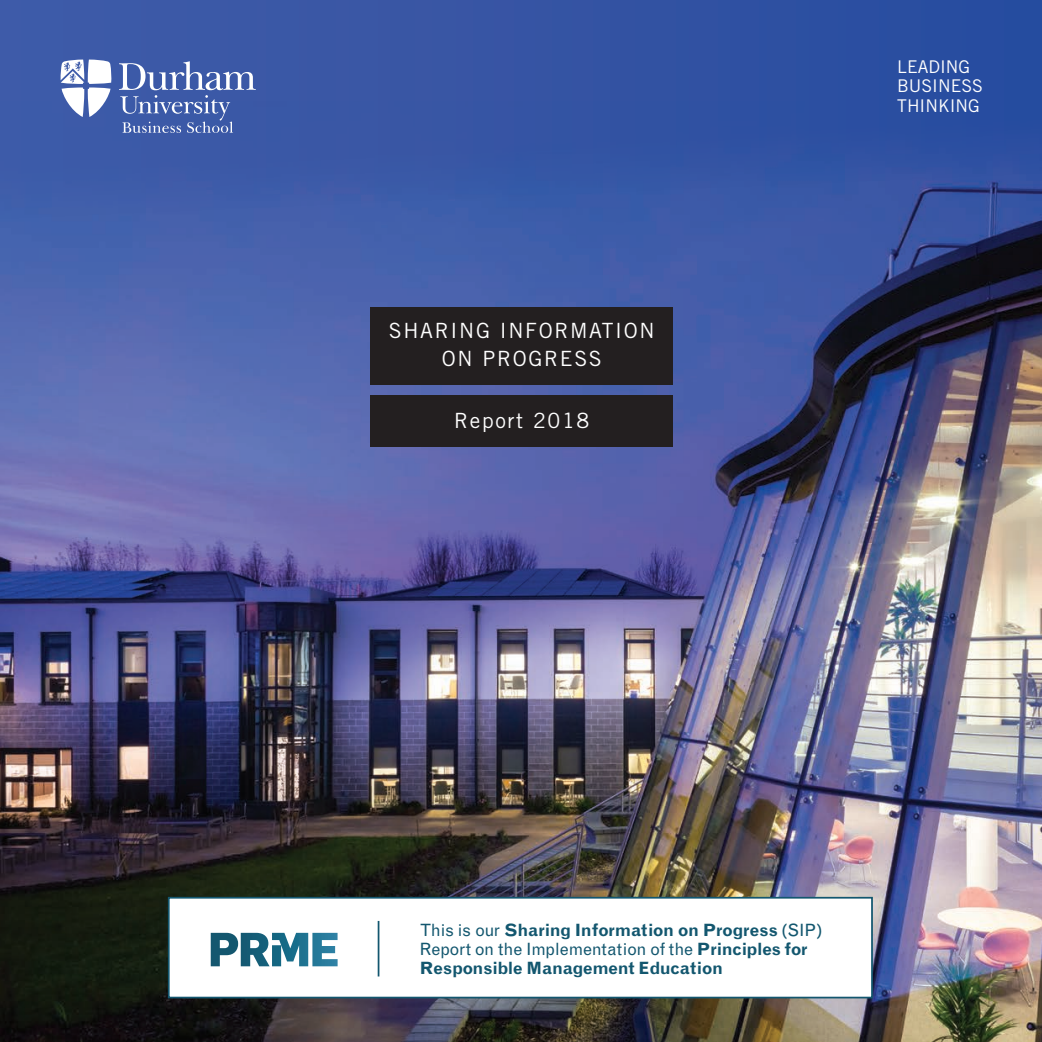
<style>
.page{position:relative;width:1042px;height:1042px;background:#fff}
.page>*{position:absolute;margin:0;border:0;box-sizing:border-box;transform-origin:0 0}
.List_Paragraph{font:21px/28px "Trade Gothic";letter-spacing:.08em;color:#fff;text-align:center}
.t1{font:17.5px/19.2px "Trade Gothic";color:#fff}
.t2{font:700 16.97px/19.2px "Grotesque";letter-spacing:-.015em;color:#13576f}
.s1{font-weight:400}
</style>
<div class="page">
<div style="left:0;top:0;width:1042px;height:374px;background:linear-gradient(to right,#415ca9,#274c9f)"></div>
<img style="left:0;top:102px;width:1042px;height:940px">
<svg style="left:60px;top:60px;width:52px;height:57px"></svg>
<svg style="left:119px;top:61px;width:137px;height:72px;background:#5c75b5"></svg>
<div style="left:168px;top:897px;width:705px;height:101px;background:#fff;border:2px solid #13576f"></div>
<svg style="left:211px;top:933px;width:127px;height:33px"></svg>
<hr style="left:378px;top:921px;width:1px;height:55px;background:#13576f">
<div style="left:370px;top:307px;width:302px;height:78px;background:#231f20"></div>
<div style="left:370px;top:394px;width:302px;height:52px;background:#231f20"></div>
<p class="List_Paragraph" style="left:389px;top:316px;width:267px">SHARING INFORMATION<br>ON PROGRESS</p>
<p class="List_Paragraph" style="left:454px;top:407px;width:137px">Report 2018</p>
<p class="t1" style="left:897px;top:57px;width:87px">LEADING<br>BUSINESS<br>THINKING</p>
<p class="t2" style="left:420px;top:920px;width:404px"><span class="s1">This is our</span> Sharing Information on Progress <span class="s1">(SIP)<br>Report on the Implementation of the</span> Principles for<br>Responsible Management Education</p>
</div>
